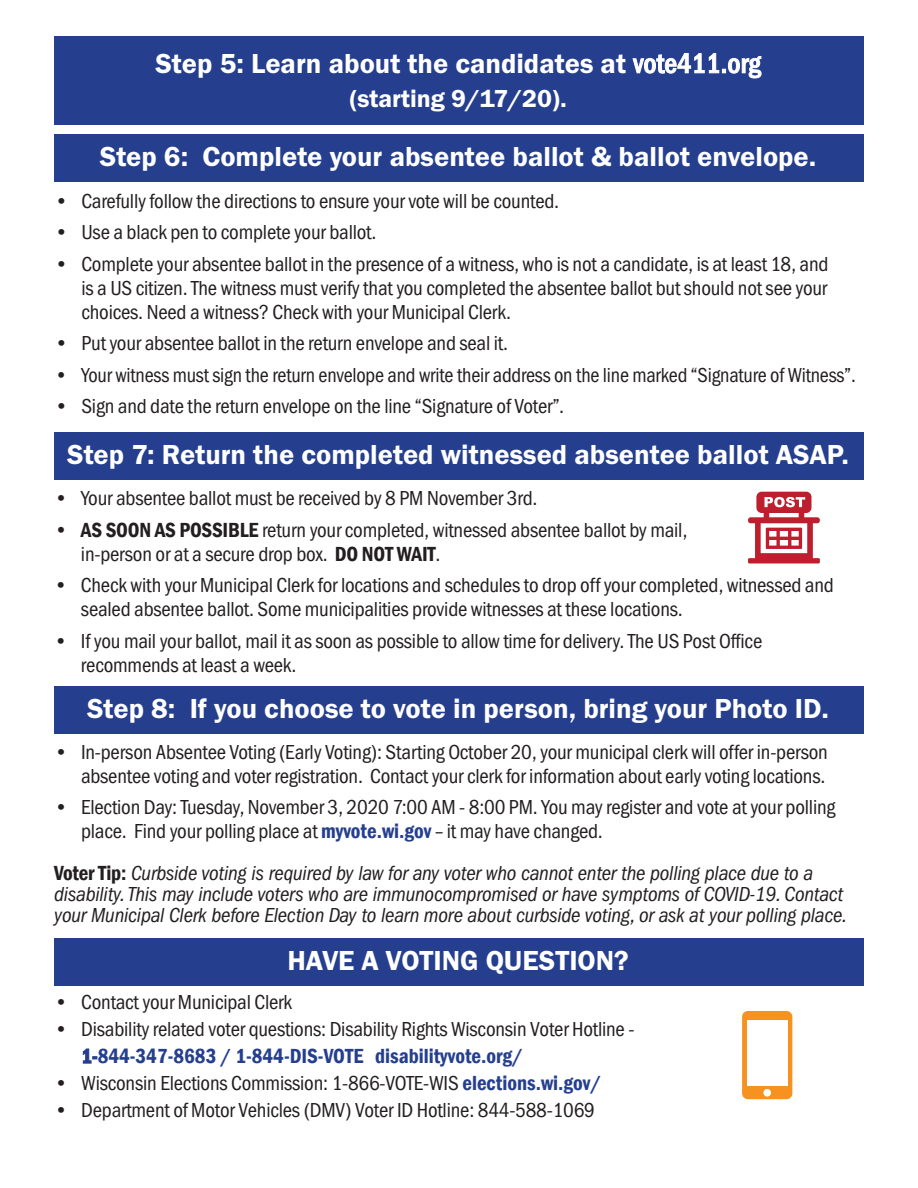
<style>
.page{position:relative;width:918px;height:1188px;background:#fff}
.page>*{position:absolute;margin:0;border:0;box-sizing:border-box;transform-origin:0 0}
.t1{font:600 28.5px "Franklin Gothic Itc T";color:#fff}
.t2{font:600 25.5px "Franklin Gothic Itc T";color:#fff}
.t3{font:condensed 21px/24px "Franklin Gothic Itc T";letter-spacing:-.01em;color:#231f20}
.t4{font:italic condensed 21px/21px "Franklin Gothic LT Pro";letter-spacing:-.01em;color:#231f20}
.s1{font-family:"Franklin Gothic";font-weight:500;font-stretch:condensed}
.s2{font-family:"Franklin Gothic";font-weight:600}
.s3{font-family:"Franklin Gothic";font-weight:600;color:#253f8e}
.s4{font-family:"Franklin Gothic";font-weight:600;font-style:normal}
.s5{font-family:"Franklin Gothic Demi Cond";font-stretch:normal;color:#253f8e}
</style>
<div class="page">
<div style="left:54px;top:36px;width:810px;height:89px;background:#253f8e"></div>
<div style="left:54px;top:134px;width:810px;height:47px;background:#253f8e"></div>
<div style="left:54px;top:432px;width:810px;height:48px;background:#253f8e"></div>
<svg style="left:748px;top:492px;width:72px;height:71px"></svg>
<div style="left:54px;top:686px;width:810px;height:47px;background:#253f8e"></div>
<div style="left:54px;top:938px;width:810px;height:47px;background:#253f8e"></div>
<div style="left:742px;top:1011px;width:50px;height:88px;background:#f69220;border-radius:6px"></div>
<div style="left:763px;top:1089px;width:8px;height:8px;background:#fff;border-radius:50%"></div>
<div style="left:747px;top:1021px;width:41px;height:65px;background:#fff"></div>
<h2 class="t1" style="left:155px;top:47px;width:607px">Step 5: Learn about the candidates at <span class="s1">vote411.org</span></h2>
<h2 class="t2" style="left:349px;top:84px;width:219px">(starting 9/17/20).</h2>
<h2 class="t1" style="left:100px;top:140px;width:718px">Step 6: Complete your absentee ballot &amp; ballot envelope.</h2>
<p class="t3" style="left:54px;top:188px;width:506px">• Carefully follow the directions to ensure your vote will be counted.</p>
<p class="t3" style="left:54px;top:220px;width:323px">• Use a black pen to complete your ballot.</p>
<p class="t3" style="left:81px;top:251px;width:749px;text-align:justify;text-indent:-27px">• Complete your absentee ballot in the presence of a witness, who is not a candidate, is at least 18, and is a US citizen. The witness must verify that you completed the absentee ballot but should not see your choices. Need a witness? Check with your Municipal Clerk.</p>
<p class="t3" style="left:54px;top:331px;width:455px">• Put your absentee ballot in the return envelope and seal it.</p>
<p class="t3" style="left:54px;top:362px;width:803px">• Your witness must sign the return envelope and write their address on the line marked “Signature of Witness”.</p>
<p class="t3" style="left:54px;top:394px;width:511px">• Sign and date the return envelope on the line “Signature of Voter”.</p>
<h2 class="t1" style="left:67px;top:438px;width:783px">Step 7: Return the completed witnessed absentee ballot ASAP.</h2>
<p class="t3" style="left:54px;top:486px;width:485px">• Your absentee ballot must be received by 8 PM November 3rd.</p>
<p class="t3" style="left:81px;top:518px;width:608px;text-indent:-27px"><span class="s2">• AS SOON AS POSSIBLE</span> return your completed, witnessed absentee ballot by mail, in-person or at a secure drop box. <span class="s2">DO NOT WAIT</span>.</p>
<p class="t3" style="left:81px;top:573px;width:754px;text-indent:-27px">• Check with your Municipal Clerk for locations and schedules to drop off your completed, witnessed and sealed absentee ballot. Some municipalities provide witnesses at these locations.</p>
<p class="t3" style="left:81px;top:629px;width:683px;text-indent:-27px">• If you mail your ballot, mail it as soon as possible to allow time for delivery. The US Post Offce recommends at least a week.</p>
<h2 class="t1" style="left:87px;top:692px;width:744px">Step 8: If you choose to vote in person, bring your Photo ID.</h2>
<p class="t3" style="left:54px;top:740px;width:775px;text-align:right">• In-person Absentee Voting (Early Voting): Starting October 20, your municipal clerk will offer in-person absentee voting and voter registration. Contact your clerk for information about early voting locations.</p>
<p class="t3" style="left:81px;top:795px;width:756px;text-indent:-27px">• Election Day: Tuesday, November 3, 2020 7:00 AM - 8:00 PM. You may register and vote at your polling place. Find your polling place at <span class="s3">myvote.wi.gov</span> – it may have changed.</p>
<p class="t4" style="left:54px;top:863px;width:795px"><span class="s4">Voter Tip:</span> Curbside voting is required by law for any voter who cannot enter the polling place due to a disability. This may include voters who are immunocompromised or have symptoms of COVID-19. Contact your Municipal Clerk before Election Day to learn more about curbside voting, or ask at your polling place.</p>
<h2 class="t1" style="left:287px;top:944px;width:343px">HAVE A VOTING QUESTION?</h2>
<p class="t3" style="left:54px;top:990px;width:239px">• Contact your Municipal Clerk</p>
<p class="t3" style="left:81px;top:1015px;width:555px;line-height:27px;text-indent:-27px">• Disability related voter questions: Disability Rights Wisconsin Voter Hotline -<br><span class="s5">1-</span><span class="s3">844-347-8683 / 1-844-DIS-VOTE disabilityvote.org/</span></p>
<p class="t3" style="left:54px;top:1071px;width:549px">• Wisconsin Elections Commission: 1-866-VOTE-WIS <span class="s3">elections.wi.gov/</span></p>
<p class="t3" style="left:54px;top:1098px;width:542px">• Department of Motor Vehicles (DMV) Voter ID Hotline: 844-588-1069</p>
</div>
